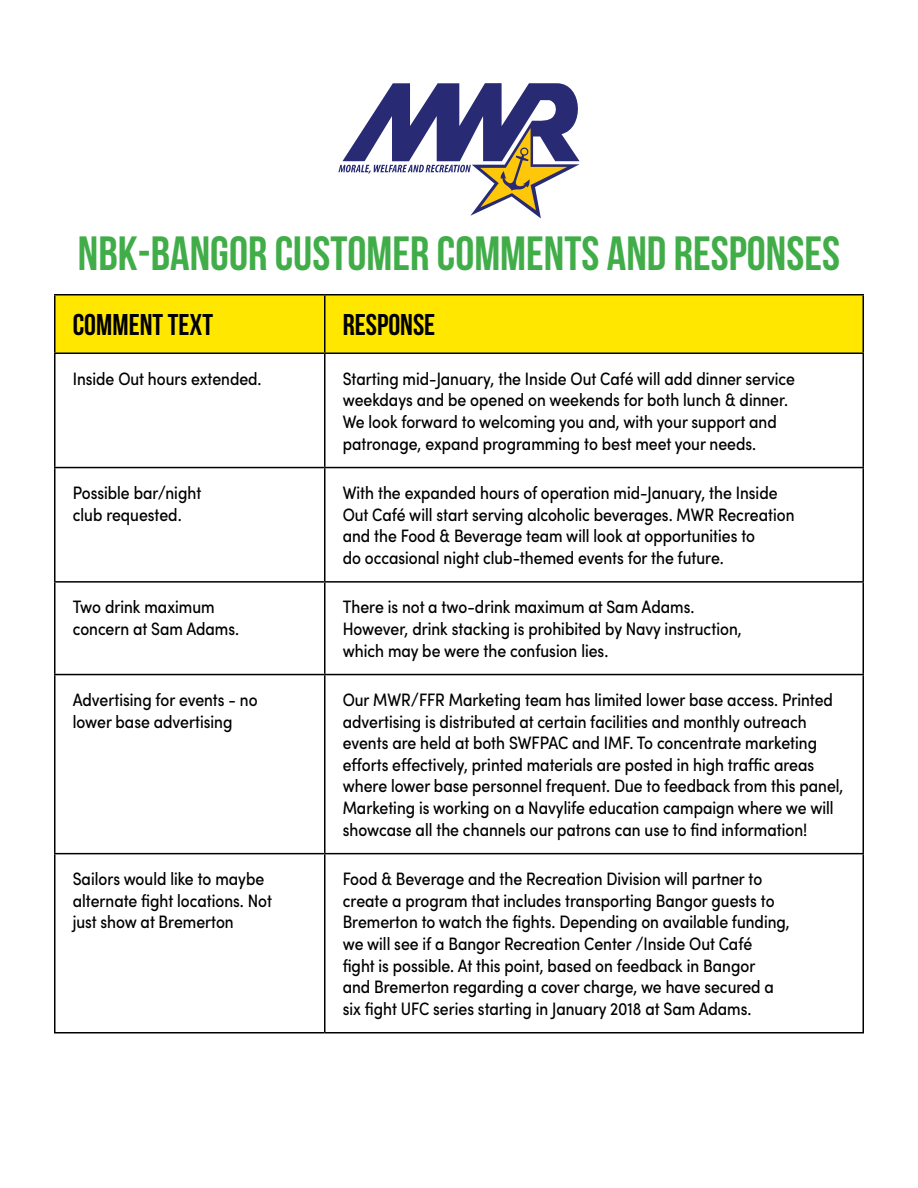
<style>
.page{position:relative;width:918px;height:1188px;background:#fff}
.page>*{position:absolute;margin:0;border:0;box-sizing:border-box;transform-origin:0 0}
.t1{font:48px "Bebas Neue";color:#41ad49}
.t2{font:30px "Bebas Neue";color:#000}
.t3{font:condensed 18px/21.6px "Sofia Pro";color:#000}
</style>
<div class="page">
<div style="left:56px;top:296px;width:806px;height:56px;background:#ffe700"></div>
<hr style="left:54px;top:352px;width:271px;height:2px;background:#000">
<hr style="left:54px;top:354px;width:2px;height:113px;background:#000">
<hr style="left:325px;top:352px;width:539px;height:2px;background:#000">
<hr style="left:324px;top:354px;width:2px;height:113px;background:#000">
<hr style="left:862px;top:354px;width:2px;height:113px;background:#000">
<hr style="left:54px;top:467px;width:271px;height:1px;background:#000">
<hr style="left:54px;top:468px;width:2px;height:113px;background:#000">
<hr style="left:325px;top:467px;width:539px;height:1px;background:#000">
<hr style="left:324px;top:468px;width:2px;height:113px;background:#000">
<hr style="left:862px;top:468px;width:2px;height:113px;background:#000">
<hr style="left:54px;top:581px;width:271px;height:2px;background:#000">
<hr style="left:54px;top:583px;width:2px;height:91px;background:#000">
<hr style="left:325px;top:581px;width:539px;height:2px;background:#000">
<hr style="left:324px;top:583px;width:2px;height:91px;background:#000">
<hr style="left:862px;top:583px;width:2px;height:91px;background:#000">
<hr style="left:54px;top:674px;width:271px;height:1px;background:#000">
<hr style="left:54px;top:675px;width:2px;height:178px;background:#000">
<hr style="left:325px;top:674px;width:539px;height:1px;background:#000">
<hr style="left:324px;top:675px;width:2px;height:178px;background:#000">
<hr style="left:862px;top:675px;width:2px;height:178px;background:#000">
<hr style="left:54px;top:853px;width:271px;height:1px;background:#000">
<hr style="left:54px;top:854px;width:2px;height:178px;background:#000">
<hr style="left:325px;top:853px;width:539px;height:1px;background:#000">
<hr style="left:324px;top:854px;width:2px;height:178px;background:#000">
<hr style="left:862px;top:854px;width:2px;height:178px;background:#000">
<hr style="left:54px;top:1032px;width:271px;height:2px;background:#000">
<hr style="left:325px;top:1032px;width:539px;height:2px;background:#000">
<hr style="left:54px;top:294px;width:271px;height:2px;background:#000">
<hr style="left:54px;top:296px;width:2px;height:56px;background:#000">
<hr style="left:325px;top:294px;width:539px;height:2px;background:#000">
<hr style="left:324px;top:296px;width:2px;height:56px;background:#000">
<hr style="left:862px;top:296px;width:2px;height:56px;background:#000">
<svg style="left:338px;top:83px;width:242px;height:135px"></svg>
<h1 class="t1" style="left:78px;top:227px;width:764px">NBK-BANGOR CUSTOMER COMMENTS AND RESPONSES</h1>
<h2 class="t2" style="left:73px;top:308px;width:142px">COMMENT TEXT</h2>
<h2 class="t2" style="left:343px;top:308px;width:94px">RESPONSE</h2>
<p class="t3" style="left:73px;top:367px;width:190px">Inside Out hours extended.</p>
<p class="t3" style="left:343px;top:367px;width:454px">Starting mid-January, the Inside Out Café will add dinner service weekdays and be opened on weekends for both lunch &amp; dinner.<br>We look forward to welcoming you and, with your support and patronage, expand programming to best meet your needs.</p>
<p class="t3" style="left:73px;top:482px;width:130px">Possible bar/night club requested.</p>
<p class="t3" style="left:343px;top:482px;width:453px">With the expanded hours of operation mid-January, the Inside Out Café will start serving alcoholic beverages. MWR Recreation and the Food &amp; Beverage team will look at opportunities to<br>do occasional night club-themed events for the future.</p>
<p class="t3" style="left:73px;top:596px;width:168px">Two drink maximum concern at Sam Adams.</p>
<p class="t3" style="left:343px;top:596px;width:401px">There is not a two-drink maximum at Sam Adams.<br>However, drink stacking is prohibited by Navy instruction, which may be were the confusion lies.</p>
<p class="t3" style="left:73px;top:689px;width:186px">Advertising for events - no lower base advertising</p>
<p class="t3" style="left:343px;top:689px;width:502px">Our MWR/FFR Marketing team has limited lower base access. Printed advertising is distributed at certain facilities and monthly outreach events are held at both SWFPAC and IMF. To concentrate marketing efforts effectively, printed materials are posted in high traffic areas where lower base personnel frequent. Due to feedback from this panel, Marketing is working on a Navylife education campaign where we will showcase all the channels our patrons can use to find information!</p>
<p class="t3" style="left:73px;top:868px;width:201px">Sailors would like to maybe alternate fight locations. Not just show at Bremerton</p>
<p class="t3" style="left:343px;top:868px;width:449px">Food &amp; Beverage and the Recreation Division will partner to create a program that includes transporting Bangor guests to Bremerton to watch the fights. Depending on available funding, we will see if a Bangor Recreation Center /Inside Out Café<br>fight is possible. At this point, based on feedback in Bangor<br>and Bremerton regarding a cover charge, we have secured a six fight UFC series starting in January 2018 at Sam Adams.</p>
</div>
